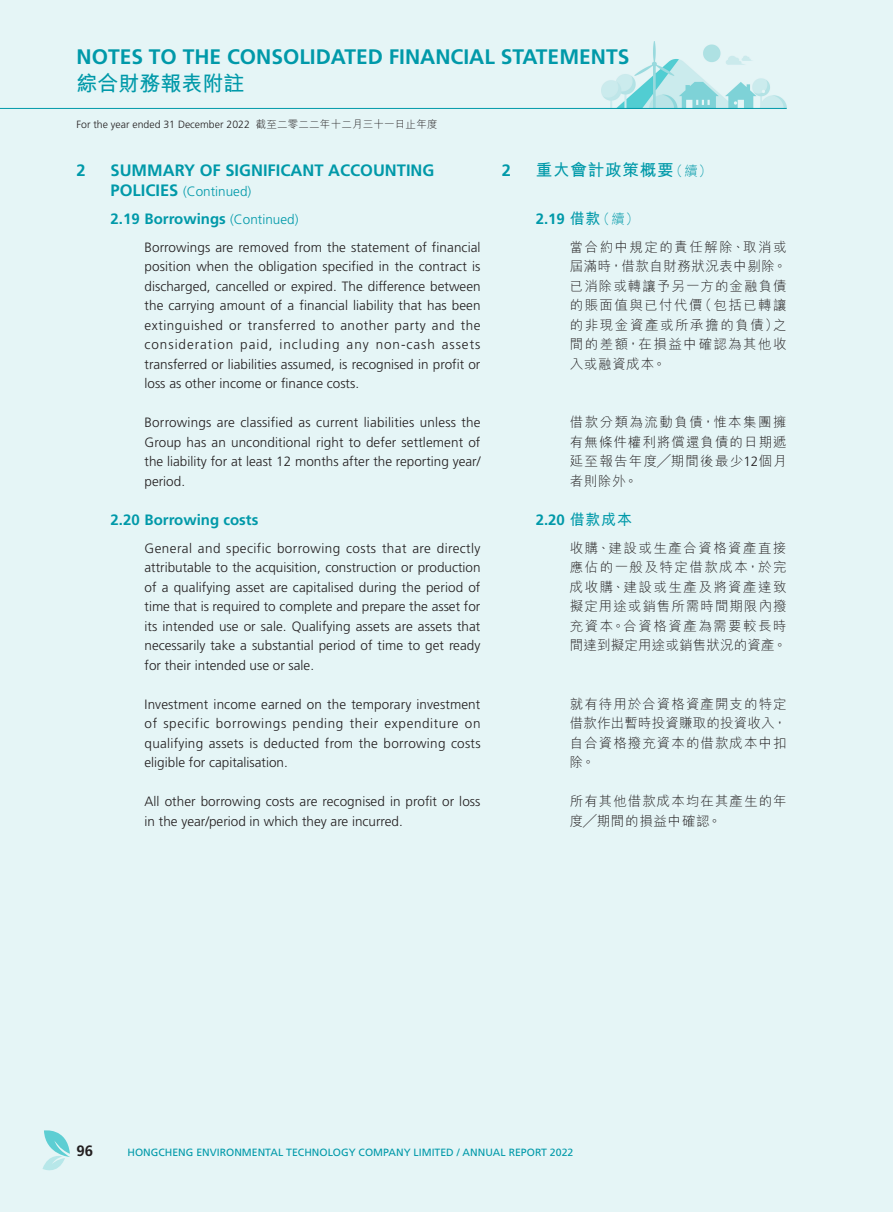
<style>
.page{position:relative;width:893px;height:1212px;background:#e5f5f6}
.page>*{position:absolute;margin:0;border:0;box-sizing:border-box;transform-origin:0 0}
.t1{font:700 21px "Frutiger LT Std";color:#0099a9}
.t2{font:700 21px "M Hei HK";color:#0099a9}
.t3{font:700 16.5px "Frutiger LT Std";color:#0099a9}
.t4{font:700 16.5px "M Hei HK";letter-spacing:.05em;color:#0099a9}
.t5{font:700 15px "Frutiger LT Std";color:#0099a9}
.t6{font:700 15px "Frutiger LT Std";color:#231f20}
.t7{font:300 13.5px/19.5px "Frutiger LT Std";color:#231f20;text-align:justify}
.t8{font:300 13.5px/19.5px "M Hei HK";letter-spacing:.075em;color:#231f20;text-align:justify}
.t9{font:300 13.5px "Frutiger LT Std";color:#0099a9}
.t10{font:10.5px "Frutiger LT Std";color:#0099a9}
.t11{font:300 10.5px "Frutiger LT Std";color:#231f20}
.s1{font-family:"M Hei HK"}
.s2{font-weight:300;font-size:13.5px}
.s3{font-family:"M Hei HK";font-weight:300;font-size:13.5px}
.s4{font-weight:700;font-size:16.5px}
.s5{font-family:"Frutiger LT Std"}
</style>
<div class="page">
<img style="left:601px;top:41px;width:186px;height:67px">
<hr style="left:0;top:108px;width:787px;height:1px;background:#0099a9">
<svg style="left:43px;top:1130px;width:27px;height:41px"></svg>
<h1 class="t1" style="left:77px;top:45px;width:554px">NOTES TO THE CONSOLIDATED FINANCIAL STATEMENTS</h1>
<h1 class="t2" style="left:77px;top:68px;width:169px">綜合財務報表附註</h1>
<p class="t11" style="left:77px;top:119px;width:362px">For the year ended 31 December 2022 <span class="s1">截至二零二二年十二月三十一日止年度</span></p>
<p class="t3" style="left:502px;top:161px;width:11px">2</p>
<p class="t4" style="left:536px;top:158px;width:178px">重大會計政策概要<span class="s2">（續）</span></p>
<p class="t5" style="left:536px;top:210px;width:105px">2.19 <span class="s1">借款</span><span class="s3">（續）</span></p>
<p class="t8" style="left:570px;top:237px;width:218px">當合約中規定的責任解除、取消或屆滿時，借款自財務狀況表中剔除。已消除或轉讓予另一方的金融負債的賬面值與已付代價（包括已轉讓的非現金資產或所承擔的負債）之間的差額，在損益中確認為其他收入或融資成本。</p>
<p class="t3" style="left:77px;top:161px;width:11px">2</p>
<p class="t3" style="left:111px;top:161px;width:325px">SUMMARY OF SIGNIFICANT ACCOUNTING</p>
<p class="t9" style="left:111px;top:184px;width:142px"><span class="s4">POLICIES</span> (Continued)</p>
<p class="t5" style="left:111px;top:210px;width:189px">2.19 Borrowings <span class="s2">(Continued)</span></p>
<p class="t7" style="left:145px;top:238px;width:338px">Borrowings are removed from the statement of financial position when the obligation specified in the contract is discharged, cancelled or expired. The difference between the carrying amount of a financial liability that has been extinguished or transferred to another party and the consideration paid, including any non-cash assets transferred or liabilities assumed, is recognised in profit or loss as other income or finance costs.</p>
<p class="t7" style="left:145px;top:413px;width:338px">Borrowings are classified as current liabilities unless the Group has an unconditional right to defer settlement of the liability for at least 12 months after the reporting year/ period.</p>
<p class="t5" style="left:111px;top:511px;width:149px">2.20 Borrowing costs</p>
<p class="t7" style="left:145px;top:539px;width:338px">General and specific borrowing costs that are directly attributable to the acquisition, construction or production of a qualifying asset are capitalised during the period of time that is required to complete and prepare the asset for its intended use or sale. Qualifying assets are assets that necessarily take a substantial period of time to get ready for their intended use or sale.</p>
<p class="t7" style="left:145px;top:695px;width:338px">Investment income earned on the temporary investment of specific borrowings pending their expenditure on qualifying assets is deducted from the borrowing costs eligible for capitalisation.</p>
<p class="t7" style="left:145px;top:792px;width:337px">All other borrowing costs are recognised in profit or loss in the year/period in which they are incurred.</p>
<p class="t8" style="left:570px;top:412px;width:218px">借款分類為流動負債，惟本集團擁有無條件權利將償還負債的日期遞延至報告年度╱期間後最少<span class="s5">12</span>個月者則除外。</p>
<p class="t5" style="left:536px;top:511px;width:98px">2.20 <span class="s1">借款成本</span></p>
<p class="t8" style="left:570px;top:538px;width:218px">收購、建設或生產合資格資產直接應佔的一般及特定借款成本，於完成收購、建設或生產及將資產達致擬定用途或銷售所需時間期限內撥充資本。合資格資產為需要較長時間達到擬定用途或銷售狀況的資產。</p>
<p class="t8" style="left:570px;top:694px;width:218px">就有待用於合資格資產開支的特定借款作出暫時投資賺取的投資收入，自合資格撥充資本的借款成本中扣除。</p>
<p class="t8" style="left:570px;top:791px;width:218px">所有其他借款成本均在其產生的年度╱期間的損益中確認。</p>
<p class="t6" style="left:77px;top:1142px;width:18px">96</p>
<p class="t10" style="left:128px;top:1146px;width:447px">HONGCHENG ENVIRONMENTAL TECHNOLOGY COMPANY LIMITED / ANNUAL REPORT 2022</p>
</div>
